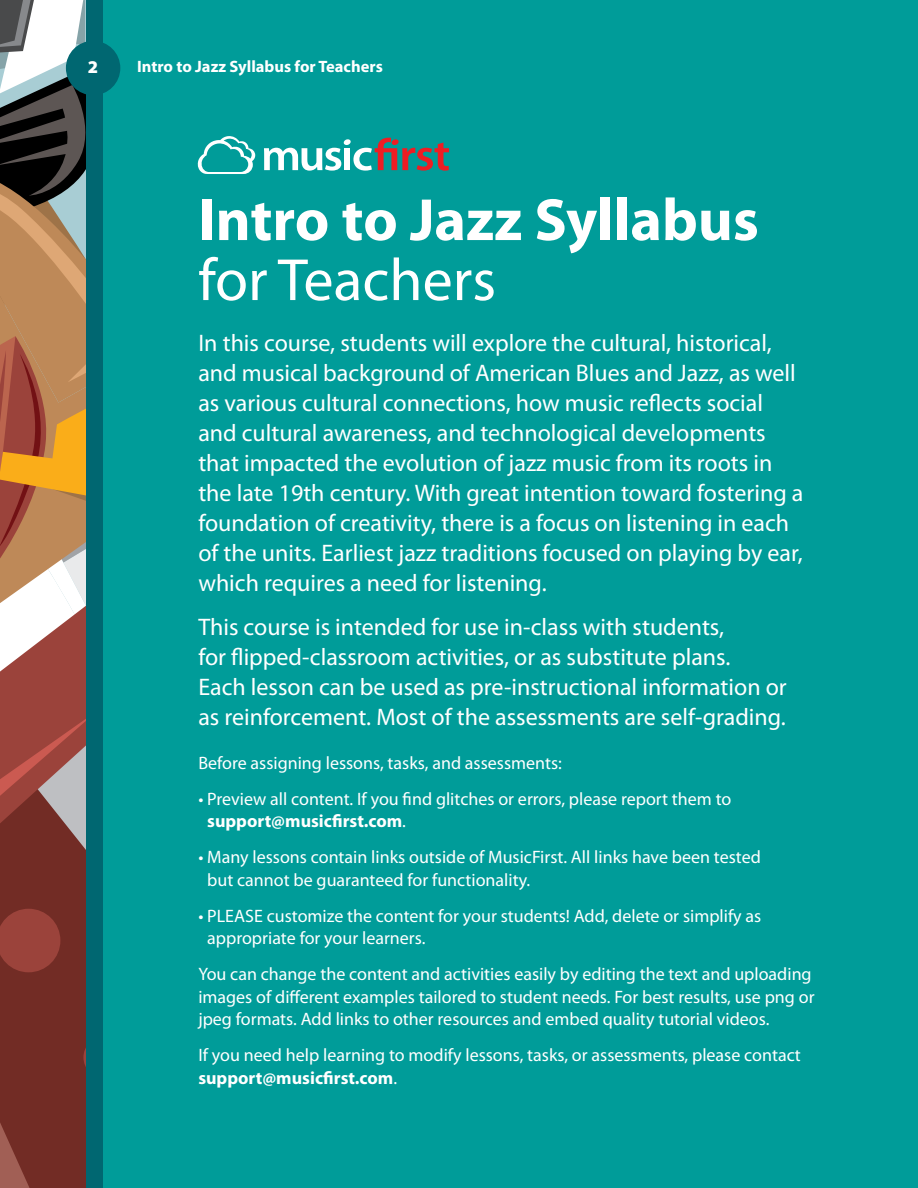
<style>
.page{position:relative;width:918px;height:1188px;background:#fff}
.page>*{position:absolute;margin:0;border:0;box-sizing:border-box;transform-origin:0 0}
.t1{font:700 60px "Myriad Pro";color:#fff}
.t2{font:60px "Myriad Pro";color:#fff}
.t3{font:24px/30px "Myriad Pro";color:#fff}
.t4{font:18px/22.5px "Myriad Pro";color:#fff}
.t5{font:900 18px "Myriad Pro";color:#fff}
.t6{font:700 16.5px "Myriad Pro";color:#fff}
.s1{font-weight:700}
</style>
<div class="page">
<div style="left:102px;top:0;width:816px;height:1188px;background:#009c99"></div>
<div style="left:85px;top:0;width:17px;height:1188px;background:#006771"></div>
<svg style="left:197px;top:136px;width:58px;height:38px"></svg>
<svg style="left:264px;top:138px;width:185px;height:33px"></svg>
<svg style="left:0;top:0;width:85px;height:1188px;background:#9a6652"></svg>
<div style="left:66px;top:41px;width:54px;height:54px;background:#006771;border-radius:50%"></div>
<p class="t5" style="left:88px;top:55px;width:12px">2</p>
<p class="t6" style="left:137px;top:56px;width:247px">Intro to Jazz Syllabus for Teachers</p>
<h1 class="t1" style="left:198px;top:181px;width:562px">Intro to Jazz Syllabus</h1>
<h1 class="t2" style="left:198px;top:243px;width:299px">for Teachers</h1>
<p class="t3" style="left:198px;top:328px;width:607px">In this course, students will explore the cultural, historical, and musical background of American Blues and Jazz, as well as various cultural connections, how music refects social and cultural awareness, and technological developments that impacted the evolution of jazz music from its roots in the late 19th century. With great intention toward fostering a foundation of creativity, there is a focus on listening in each of the units. Earliest jazz traditions focused on playing by ear, which requires a need for listening.</p>
<p class="t3" style="left:198px;top:611px;width:590px">This course is intended for use in-class with students,<br>for fipped-classroom activities, or as substitute plans.<br>Each lesson can be used as pre-instructional information or as reinforcement. Most of the assessments are self-grading.</p>
<p class="t4" style="left:198px;top:751px;width:365px">Before assigning lessons, tasks, and assessments:</p>
<p class="t4" style="left:207px;top:787px;width:526px;text-indent:-9px">• Preview all content. If you fnd glitches or errors, please report them to <span class="s1">support@musicfrst.com</span>.</p>
<p class="t4" style="left:207px;top:846px;width:555px;text-indent:-9px">• Many lessons contain links outside of MusicFirst. All links have been tested but cannot be guaranteed for functionality.</p>
<p class="t4" style="left:207px;top:904px;width:556px;text-indent:-9px">• PLEASE customize the content for your students! Add, delete or simplify as appropriate for your learners.</p>
<p class="t4" style="left:198px;top:963px;width:618px">You can change the content and activities easily by editing the text and uploading images of diferent examples tailored to student needs. For best results, use png or jpeg formats. Add links to other resources and embed quality tutorial videos.</p>
<p class="t4" style="left:198px;top:1044px;width:604px">If you need help learning to modify lessons, tasks, or assessments, please contact <span class="s1">support@musicfrst.com</span>.</p>
</div>
